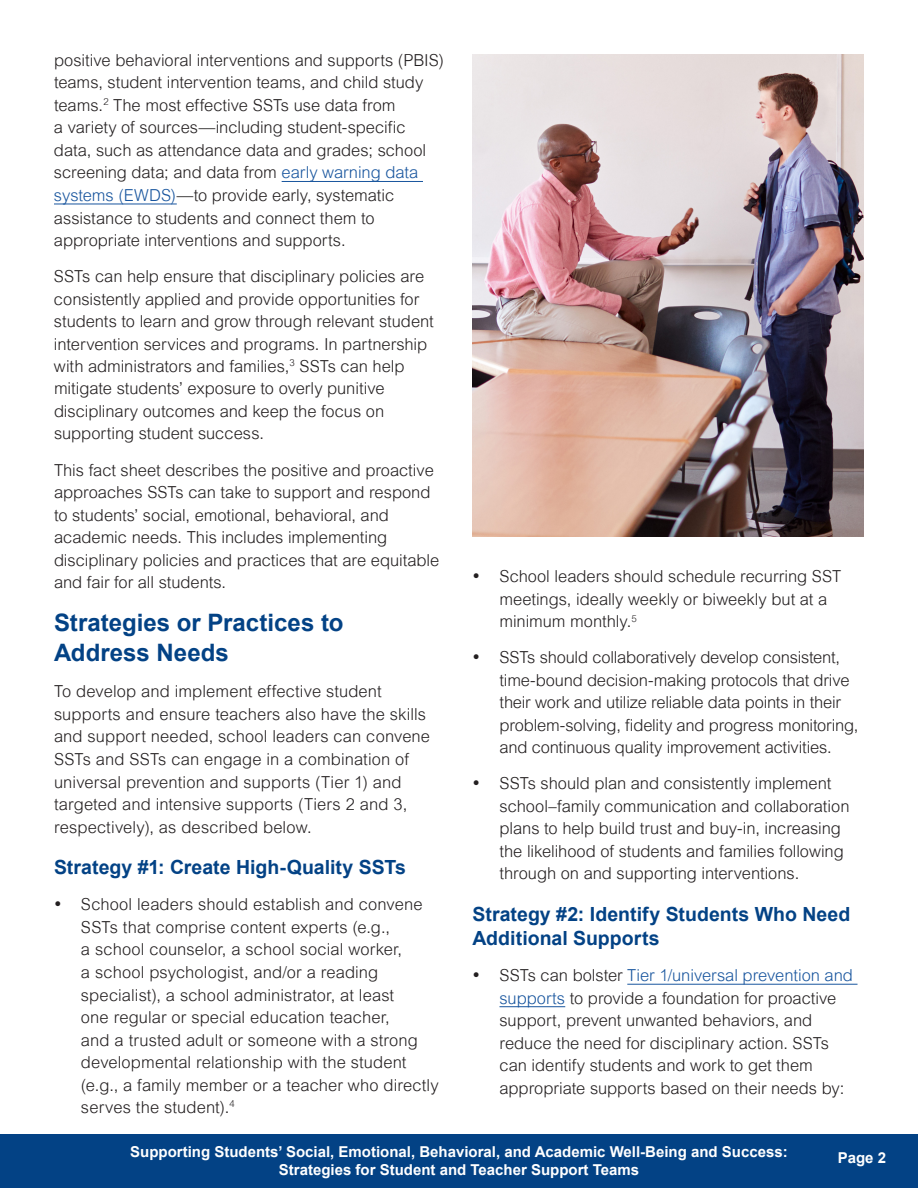
<style>
.page{position:relative;width:918px;height:1188px;background:#fff}
.page>*{position:absolute;margin:0;border:0;box-sizing:border-box;transform-origin:0 0}
.t1{font:700 24px/30px "Arial";color:#034285}
.t2{font:700 19.5px/24px "Arial";color:#034285}
.t3{font:300 16.5px/22.5px "Arial";color:#231f20}
.t4{font:700 15px/18px "Arial";color:#fff;text-align:center}
.s1{color:#18559e}
</style>
<div class="page">
<div style="left:0;top:1134px;width:918px;height:54px;background:#034285"></div>
<hr style="left:282px;top:181px;width:141px;height:1px;background:#18559e">
<hr style="left:54px;top:204px;width:123px;height:1px;background:#18559e">
<hr style="left:627px;top:984px;width:231px;height:1px;background:#18559e">
<hr style="left:500px;top:1006px;width:65px;height:1px;background:#18559e">
<img style="left:472px;top:54px;width:392px;height:483px">
<p class="t3" style="left:54px;top:49px;width:391px">positive behavioral interventions and supports (PBIS) teams, student intervention teams, and child study teams.<sup>2</sup> The most effective SSTs use data from<br>a variety of sources—including student-specific data, such as attendance data and grades; school screening data; and data from <span class="s1">early warning data systems (EWDS)</span>—to provide early, systematic assistance to students and connect them to appropriate interventions and supports.</p>
<p class="t3" style="left:54px;top:265px;width:381px">SSTs can help ensure that disciplinary policies are consistently applied and provide opportunities for students to learn and grow through relevant student intervention services and programs. In partnership with administrators and families,<sup>3</sup> SSTs can help mitigate students’ exposure to overly punitive disciplinary outcomes and keep the focus on supporting student success.</p>
<p class="t3" style="left:54px;top:459px;width:387px">This fact sheet describes the positive and proactive approaches SSTs can take to support and respond to students’ social, emotional, behavioral, and academic needs. This includes implementing disciplinary policies and practices that are equitable and fair for all students.</p>
<h2 class="t1" style="left:54px;top:609px;width:291px">Strategies or Practices to<br>Address Needs</h2>
<p class="t3" style="left:54px;top:681px;width:378px">To develop and implement effective student supports and ensure teachers also have the skills and support needed, school leaders can convene SSTs and SSTs can engage in a combination of universal prevention and supports (Tier 1) and targeted and intensive supports (Tiers 2 and 3, respectively), as described below.</p>
<h3 class="t2" style="left:54px;top:856px;width:353px">Strategy #1: Create High-Quality SSTs</h3>
<p class="t3" style="left:81px;top:894px;width:359px;text-indent:-27px">• School leaders should establish and convene SSTs that comprise content experts (e.g.,<br>a school counselor, a school social worker,<br>a school psychologist, and/or a reading specialist), a school administrator, at least<br>one regular or special education teacher,<br>and a trusted adult or someone with a strong developmental relationship with the student (e.g., a family member or a teacher who directly serves the student).<sup>4</sup></p>
<p class="t3" style="left:499px;top:565px;width:343px;text-indent:-27px">• School leaders should schedule recurring SST meetings, ideally weekly or biweekly but at a minimum monthly.<sup>5</sup></p>
<p class="t3" style="left:499px;top:646px;width:361px;text-indent:-27px">• SSTs should collaboratively develop consistent, time-bound decision-making protocols that drive their work and utilize reliable data points in their problem-solving, fidelity and progress monitoring, and continuous quality improvement activities.</p>
<p class="t3" style="left:499px;top:772px;width:352px;text-indent:-27px">• SSTs should plan and consistently implement school–family communication and collaboration plans to help build trust and buy-in, increasing the likelihood of students and families following through on and supporting interventions.</p>
<h3 class="t2" style="left:472px;top:903px;width:379px">Strategy #2: Identify Students Who Need<br>Additional Supports</h3>
<p class="t3" style="left:499px;top:964px;width:355px;text-indent:-27px">• SSTs can bolster <span class="s1">Tier 1/universal prevention and supports</span> to provide a foundation for proactive support, prevent unwanted behaviors, and reduce the need for disciplinary action. SSTs can identify students and work to get them appropriate supports based on their needs by:</p>
<p class="t4" style="left:130px;top:1144px;width:659px">Supporting Students’ Social, Emotional, Behavioral, and Academic Well-Being and Success:<br>Strategies for Student and Teacher Support Teams</p>
<p class="t4" style="left:838px;top:1149px;width:50px">Page 2</p>
</div>
